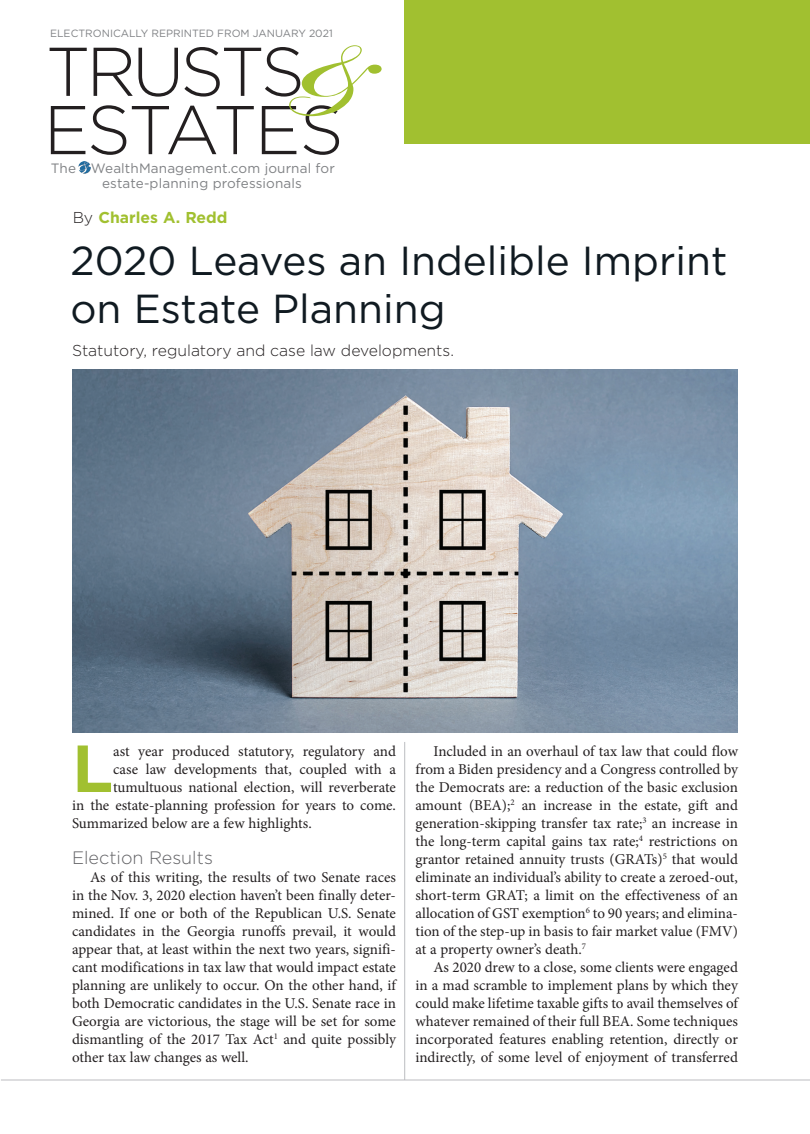
<style>
.page{position:relative;width:810px;height:1134px;background:#fff}
.page>*{position:absolute;margin:0;border:0;box-sizing:border-box;transform-origin:0 0}
.t1{font:700 66.45px "Gotham";color:#a1c030}
.t2{font:40.5px/48px "Gotham";color:#101a21}
.t3{font:300 18px "Gotham";color:#636366}
.t4{font:300 15.75px "Gotham";color:#231f20}
.t5{font:700 15.75px "Gotham";color:#a1c030}
.t6{font:15px/18px "Minion Pro";letter-spacing:-.005em;color:#231f20;text-align:justify}
.t7{font:13.5px/15px "Gotham";letter-spacing:.01em;color:#808285}
.t8{font:10.5px "Gotham";color:#808285}
.s1{font-weight:300;color:#231f20}
</style>
<div class="page">
<div style="left:404px;top:0;width:406px;height:144px;background:#a1c030"></div>
<hr style="left:1px;top:1080px;width:809px;height:1px;background:#bcbdc0">
<hr style="left:404px;top:742px;width:1px;height:338px;background:#bcbdc0">
<svg style="left:50px;top:45px;width:332px;height:110px"></svg>
<svg style="left:78px;top:161px;width:13px;height:13px"></svg>
<img style="left:72px;top:369px;width:666px;height:363px">
<p class="t8" style="left:50px;top:28px;width:284px">ELECTRONICALLY REPRINTED FROM JANUARY 2021</p>
<p class="t7" style="left:102px;top:160px;width:234px;text-indent:-51px">The WealthManagement.com journal for estate-planning professionals</p>
<p class="t5" style="left:73px;top:208px;width:156px"><span class="s1">By</span> Charles A. Redd</p>
<h2 class="t2" style="left:70px;top:236px;width:658px">2020 Leaves an Indelible Imprint on Estate Planning</h2>
<p class="t4" style="left:72px;top:341px;width:384px">Statutory, regulatory and case law developments.</p>
<h1 class="t1" style="left:72px;top:730px;width:43px">L</h1>
<p class="t6" style="left:113px;top:742px;width:284px">ast year produced statutory, regulatory and</p>
<p class="t6" style="left:113px;top:760px;width:284px">case law developments that, coupled with a</p>
<p class="t6" style="left:113px;top:778px;width:284px">tumultuous national election, will reverberate</p>
<p class="t6" style="left:72px;top:796px;width:325px">in the estate-planning profession for years to come.</p>
<p class="t6" style="left:72px;top:814px;width:241px">Summarized below are a few highlights.</p>
<p class="t3" style="left:72px;top:848px;width:142px">Election Results</p>
<p class="t6" style="left:72px;top:868px;width:325px;text-indent:18px">As of this writing, the results of two Senate races in the Nov. 3, 2020 election haven’t been finally deter&shy;mined. If one or both of the Republican U.S. Senate candidates in the Georgia runoffs prevail, it would appear that, at least within the next two years, signifi&shy;cant modifications in tax law that would impact estate planning are unlikely to occur. On the other hand, if both Democratic candidates in the U.S. Senate race in Georgia are victorious, the stage will be set for some dismantling of the 2017 Tax Act<sup>1</sup> and quite possibly other tax law changes as well.</p>
<p class="t6" style="left:415px;top:742px;width:324px;text-indent:18px">Included in an overhaul of tax law that could flow from a Biden presidency and a Congress controlled by the Democrats are: a reduction of the basic exclusion amount (BEA);<sup>2</sup> an increase in the estate, gift and generation-skipping transfer tax rate;<sup>3</sup> an increase in the long-term capital gains tax rate;<sup>4</sup> restrictions on grantor retained annuity trusts (GRATs)<sup>5</sup> that would eliminate an individual’s ability to create a zeroed-out, short-term GRAT; a limit on the effectiveness of an allocation of GST exemption<sup>6</sup> to 90 years; and elimina&shy;tion of the step-up in basis to fair market value (FMV) at a property owner’s death.<sup>7</sup></p>
<p class="t6" style="left:416px;top:958px;width:324px;text-indent:18px">As 2020 drew to a close, some clients were engaged in a mad scramble to implement plans by which they could make lifetime taxable gifts to avail themselves of whatever remained of their full BEA. Some techniques incorporated features enabling retention, directly or indirectly, of some level of enjoyment of transferred</p>
</div>
